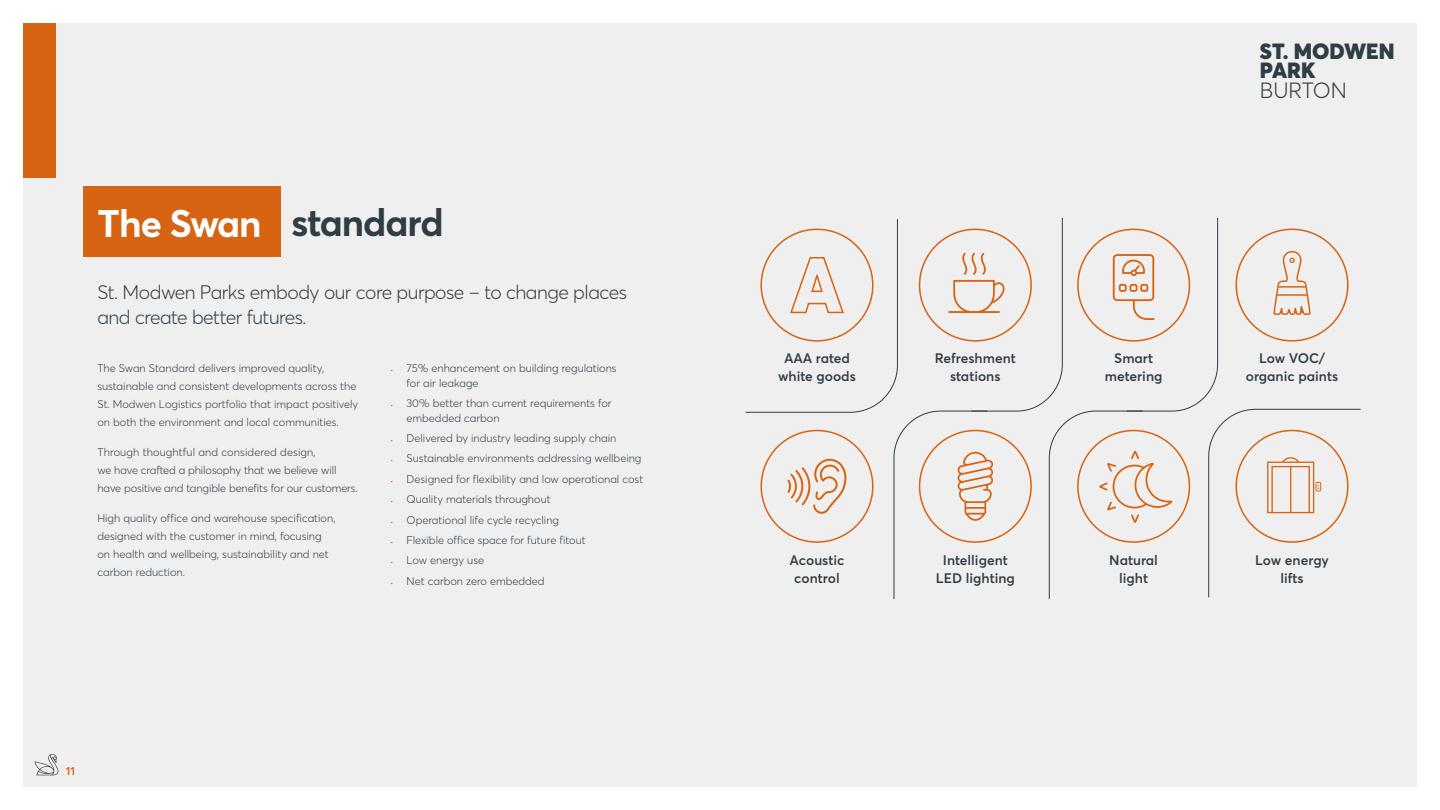
<style>
.page{position:relative;width:1440px;height:810px;background:#fff}
.page>*{position:absolute;margin:0;border:0;box-sizing:border-box;transform-origin:0 0}
.t1{font:700 38.03px "Averta Std";letter-spacing:-.025em;color:#2f3d45}
.t2{font:900 21.75px/18.8px "Averta Std";color:#2f3d45}
.t3{font:300 21.75px "Averta Std";color:#2f3d45}
.t4{font:300 19.35px/24.9px "Averta Std";letter-spacing:-.025em;color:#2f3d45}
.t5{font:600 13.73px/17.5px "Averta Std";color:#2f3d45;text-align:center}
.t6{font:600 11.55px "Averta Std";color:#d76413}
.t7{font:300 11.1px/18px "Averta Std";color:#2f3d45}
.s1{color:#fff}
.s2{font-family:"Corbel";font-weight:700;font-size:4.5px;color:#d76413}
</style>
<div class="page">
<div style="left:23px;top:23px;width:1394px;height:764px;background:#f0efef"></div>
<div style="left:83px;top:186px;width:198px;height:71px;background:#d76413"></div>
<svg style="left:745px;top:217px;width:616px;height:383px"></svg>
<svg style="left:35px;top:754px;width:23px;height:21px"></svg>
<div style="left:23px;top:23px;width:33px;height:155px;background:#d76413"></div>
<h1 class="t1" style="left:97px;top:196px;width:348px"><span class="s1">The Swan</span> standard</h1>
<h3 class="t4" style="left:97px;top:279px;width:531px">St. Modwen Parks embody our core purpose – to change places and create better futures.</h3>
<p class="t7" style="left:97px;top:359px;width:262px">The Swan Standard delivers improved quality, sustainable and consistent developments across the St. Modwen Logistics portfolio that impact positively on both the environment and local communities.</p>
<p class="t7" style="left:97px;top:443px;width:262px">Through thoughtful and considered design,<br>we have crafted a philosophy that we believe will have positive and tangible benefits for our customers.</p>
<p class="t7" style="left:97px;top:508px;width:239px">High quality office and warehouse specification, designed with the customer in mind, focusing on health and wellbeing, sustainability and net carbon reduction.</p>
<p class="t7" style="left:407px;top:361px;width:212px;line-height:14.5px;text-indent:-16px"><span class="s2">•</span> 75% enhancement on building regulations for air leakage</p>
<p class="t7" style="left:407px;top:396px;width:207px;line-height:14.5px;text-indent:-16px"><span class="s2">•</span> 30% better than current requirements for embedded carbon</p>
<p class="t7" style="left:391px;top:429px;width:227px"><span class="s2">•</span> Delivered by industry leading supply chain</p>
<p class="t7" style="left:391px;top:449px;width:252px"><span class="s2">•</span> Sustainable environments addressing wellbeing</p>
<p class="t7" style="left:391px;top:470px;width:254px"><span class="s2">•</span> Designed for flexibility and low operational cost</p>
<p class="t7" style="left:391px;top:490px;width:161px"><span class="s2">•</span> Quality materials throughout</p>
<p class="t7" style="left:391px;top:510px;width:170px"><span class="s2">•</span> Operational life cycle recycling</p>
<p class="t7" style="left:391px;top:531px;width:196px"><span class="s2">•</span> Flexible office space for future fitout</p>
<p class="t7" style="left:391px;top:551px;width:95px"><span class="s2">•</span> Low energy use</p>
<p class="t7" style="left:391px;top:572px;width:155px"><span class="s2">•</span> Net carbon zero embedded</p>
<p class="t6" style="left:66px;top:763px;width:11px">11</p>
<h2 class="t2" style="left:1260px;top:41px;width:136px">ST. MODWEN<br>PARK</h2>
<h2 class="t3" style="left:1260px;top:75px;width:89px">BURTON</h2>
<p class="t5" style="left:778px;top:349px;width:79px">AAA rated white goods</p>
<p class="t5" style="left:935px;top:349px;width:83px">Refreshment stations</p>
<p class="t5" style="left:1105px;top:349px;width:59px">Smart metering</p>
<p class="t5" style="left:1246px;top:349px;width:94px">Low VOC/ organic paints</p>
<p class="t5" style="left:936px;top:551px;width:80px">Intelligent<br>LED lighting</p>
<p class="t5" style="left:1109px;top:551px;width:50px">Natural light</p>
<p class="t5" style="left:790px;top:551px;width:56px">Acoustic control</p>
<p class="t5" style="left:1255px;top:551px;width:75px">Low energy lifts</p>
</div>
